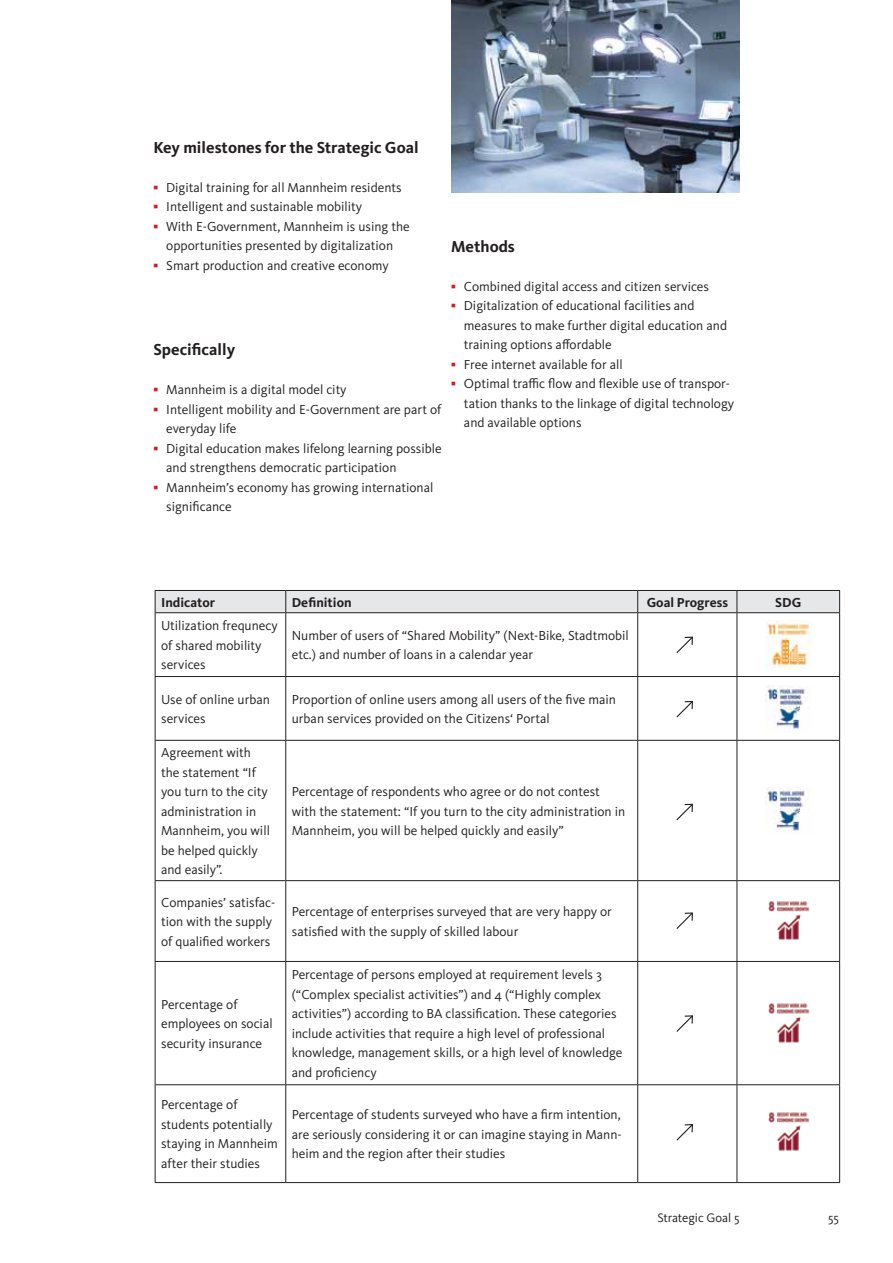
<style>
.page{position:relative;width:893px;height:1263px;background:#fff}
.page>*{position:absolute;margin:0;border:0;box-sizing:border-box;transform-origin:0 0}
.t1{font:700 16.5px "Kievit Pro";color:#231f20}
.t2{font:13.5px/19.5px "Kievit Pro";color:#231f20}
.t3{font:700 13.5px "Kievit Pro";color:#231f20}
.t4{font:12.75px "Kievit";color:#231f20}
.s1{font-family:"Arial";font-weight:700;color:#d71920}
</style>
<div class="page">
<div style="left:155px;top:590px;width:685px;height:22px;background:#e6e7e8"></div>
<hr style="left:155px;top:612px;width:131px;height:1px;background:#231f20">
<hr style="left:155px;top:613px;width:1px;height:63px;background:#231f20">
<hr style="left:286px;top:612px;width:352px;height:1px;background:#231f20">
<hr style="left:285px;top:613px;width:1px;height:63px;background:#231f20">
<hr style="left:638px;top:612px;width:99px;height:1px;background:#231f20">
<hr style="left:637px;top:613px;width:1px;height:63px;background:#231f20">
<hr style="left:737px;top:612px;width:103px;height:1px;background:#231f20">
<hr style="left:737px;top:613px;width:1px;height:63px;background:#231f20">
<hr style="left:839px;top:613px;width:1px;height:63px;background:#231f20">
<hr style="left:155px;top:676px;width:131px;height:1px;background:#231f20">
<hr style="left:155px;top:677px;width:1px;height:63px;background:#231f20">
<hr style="left:286px;top:676px;width:352px;height:1px;background:#231f20">
<hr style="left:285px;top:677px;width:1px;height:63px;background:#231f20">
<hr style="left:638px;top:676px;width:99px;height:1px;background:#231f20">
<hr style="left:637px;top:677px;width:1px;height:63px;background:#231f20">
<hr style="left:737px;top:676px;width:103px;height:1px;background:#231f20">
<hr style="left:737px;top:677px;width:1px;height:63px;background:#231f20">
<hr style="left:839px;top:677px;width:1px;height:63px;background:#231f20">
<hr style="left:155px;top:740px;width:131px;height:1px;background:#231f20">
<hr style="left:155px;top:741px;width:1px;height:139px;background:#231f20">
<hr style="left:286px;top:740px;width:352px;height:1px;background:#231f20">
<hr style="left:285px;top:741px;width:1px;height:139px;background:#231f20">
<hr style="left:638px;top:740px;width:99px;height:1px;background:#231f20">
<hr style="left:637px;top:741px;width:1px;height:139px;background:#231f20">
<hr style="left:737px;top:740px;width:103px;height:1px;background:#231f20">
<hr style="left:737px;top:741px;width:1px;height:139px;background:#231f20">
<hr style="left:839px;top:741px;width:1px;height:139px;background:#231f20">
<hr style="left:155px;top:880px;width:131px;height:1px;background:#231f20">
<hr style="left:155px;top:881px;width:1px;height:80px;background:#231f20">
<hr style="left:286px;top:880px;width:352px;height:1px;background:#231f20">
<hr style="left:285px;top:881px;width:1px;height:80px;background:#231f20">
<hr style="left:638px;top:880px;width:99px;height:1px;background:#231f20">
<hr style="left:637px;top:881px;width:1px;height:80px;background:#231f20">
<hr style="left:737px;top:880px;width:103px;height:1px;background:#231f20">
<hr style="left:737px;top:881px;width:1px;height:80px;background:#231f20">
<hr style="left:839px;top:881px;width:1px;height:80px;background:#231f20">
<hr style="left:155px;top:961px;width:131px;height:1px;background:#231f20">
<hr style="left:155px;top:962px;width:1px;height:122px;background:#231f20">
<hr style="left:286px;top:961px;width:352px;height:1px;background:#231f20">
<hr style="left:285px;top:962px;width:1px;height:122px;background:#231f20">
<hr style="left:638px;top:961px;width:99px;height:1px;background:#231f20">
<hr style="left:637px;top:962px;width:1px;height:122px;background:#231f20">
<hr style="left:737px;top:961px;width:103px;height:1px;background:#231f20">
<hr style="left:737px;top:962px;width:1px;height:122px;background:#231f20">
<hr style="left:839px;top:962px;width:1px;height:122px;background:#231f20">
<hr style="left:155px;top:1084px;width:131px;height:1px;background:#231f20">
<hr style="left:155px;top:1085px;width:1px;height:97px;background:#231f20">
<hr style="left:286px;top:1084px;width:352px;height:1px;background:#231f20">
<hr style="left:285px;top:1085px;width:1px;height:97px;background:#231f20">
<hr style="left:638px;top:1084px;width:99px;height:1px;background:#231f20">
<hr style="left:637px;top:1085px;width:1px;height:97px;background:#231f20">
<hr style="left:737px;top:1084px;width:103px;height:1px;background:#231f20">
<hr style="left:737px;top:1085px;width:1px;height:97px;background:#231f20">
<hr style="left:839px;top:1085px;width:1px;height:97px;background:#231f20">
<hr style="left:155px;top:1182px;width:131px;height:1px;background:#231f20">
<hr style="left:286px;top:1182px;width:352px;height:1px;background:#231f20">
<hr style="left:638px;top:1182px;width:99px;height:1px;background:#231f20">
<hr style="left:737px;top:1182px;width:103px;height:1px;background:#231f20">
<svg style="left:676px;top:636px;width:17px;height:17px"></svg>
<svg style="left:676px;top:700px;width:17px;height:18px"></svg>
<svg style="left:676px;top:803px;width:17px;height:18px"></svg>
<svg style="left:676px;top:912px;width:17px;height:17px"></svg>
<svg style="left:676px;top:1015px;width:17px;height:17px"></svg>
<svg style="left:676px;top:1124px;width:17px;height:17px"></svg>
<img style="left:451px;top:0;width:288px;height:193px">
<img style="left:765px;top:621px;width:48px;height:47px">
<img style="left:765px;top:685px;width:40px;height:44px">
<img style="left:765px;top:787px;width:40px;height:44px">
<img style="left:768px;top:901px;width:42px;height:39px">
<img style="left:768px;top:1003px;width:42px;height:40px">
<img style="left:768px;top:1112px;width:42px;height:39px">
<p class="t1" style="left:153px;top:137px;width:267px">Key milestones for the Strategic Goal</p>
<p class="t2" style="left:153px;top:177px;width:250px"><span class="s1">▪</span> Digital training for all Mannheim residents</p>
<p class="t2" style="left:153px;top:197px;width:210px"><span class="s1">▪</span> Intelligent and sustainable mobility</p>
<p class="t2" style="left:153px;top:216px;width:258px;text-align:center"><span class="s1">▪</span> With E-Government, Mannheim is using the opportunities presented by digitalization</p>
<p class="t2" style="left:154px;top:255px;width:237px"><span class="s1">▪</span> Smart production and creative economy</p>
<p class="t1" style="left:153px;top:340px;width:83px">Specifically</p>
<p class="t2" style="left:153px;top:380px;width:195px"><span class="s1">▪</span> Mannheim is a digital model city</p>
<p class="t2" style="left:166px;top:399px;width:277px;text-indent:-13px"><span class="s1">▪</span> Intelligent mobility and E-Government are part of everyday life</p>
<p class="t2" style="left:166px;top:438px;width:277px;text-indent:-13px"><span class="s1">▪</span> Digital education makes lifelong learning possible and strengthens democratic participation</p>
<p class="t2" style="left:166px;top:477px;width:269px;text-indent:-13px"><span class="s1">▪</span> Mannheim’s economy has growing international significance</p>
<p class="t1" style="left:451px;top:236px;width:65px">Methods</p>
<p class="t2" style="left:451px;top:276px;width:259px"><span class="s1">▪</span> Combined digital access and citizen services</p>
<p class="t2" style="left:464px;top:296px;width:265px;text-indent:-13px"><span class="s1">▪</span> Digitalization of educational facilities and measures to make further digital education and training options affordable</p>
<p class="t2" style="left:451px;top:354px;width:173px"><span class="s1">▪</span> Free internet available for all</p>
<p class="t2" style="left:464px;top:374px;width:272px;text-indent:-13px"><span class="s1">▪</span> Optimal traffic flow and flexible use of transpor&shy;tation thanks to the linkage of digital technology and available options</p>
<p class="t3" style="left:161px;top:594px;width:56px">Indicator</p>
<p class="t3" style="left:292px;top:594px;width:61px">Definition</p>
<p class="t3" style="left:647px;top:594px;width:83px">Goal Progress</p>
<p class="t3" style="left:775px;top:594px;width:28px">SDG</p>
<p class="t2" style="left:161px;top:616px;width:118px">Utilization frequnecy of shared mobility services</p>
<p class="t2" style="left:292px;top:626px;width:339px">Number of users of “Shared Mobility” (Next-Bike, Stadtmobil etc.) and number of loans in a calendar year</p>
<p class="t2" style="left:161px;top:689px;width:110px">Use of online urban services</p>
<p class="t2" style="left:292px;top:689px;width:326px">Proportion of online users among all users of the five main urban services provided on the Citizens‘ Portal</p>
<p class="t2" style="left:161px;top:743px;width:110px">Agreement with the statement “If you turn to the city administration in<br>Mannheim, you will be helped quickly and easily”.</p>
<p class="t2" style="left:292px;top:782px;width:335px">Percentage of respondents who agree or do not contest with the statement: “If you turn to the city administration in<br>Mannheim, you will be helped quickly and easily”</p>
<p class="t2" style="left:161px;top:892px;width:116px">Companies’ satisfac&shy;tion with the supply of qualified workers</p>
<p class="t2" style="left:292px;top:902px;width:322px">Percentage of enterprises surveyed that are very happy or satisfied with the supply of skilled labour</p>
<p class="t2" style="left:161px;top:994px;width:113px">Percentage of employees on social security insurance</p>
<p class="t2" style="left:292px;top:965px;width:332px">Percentage of persons employed at requirement levels 3 (“Complex specialist activities”) and 4 (“Highly complex activities”) according to BA classification. These categories include activities that require a high level of professional knowledge, management skills, or a high level of knowledge and proficiency</p>
<p class="t2" style="left:161px;top:1095px;width:118px">Percentage of students potentially staying in Mannheim after their studies</p>
<p class="t2" style="left:292px;top:1105px;width:331px;text-align:justify">Percentage of students surveyed who have a firm intention, are seriously considering it or can imagine staying in Mann&shy;heim and the region after their studies</p>
<p class="t4" style="left:657px;top:1211px;width:84px">Strategic Goal 5</p>
<p class="t4" style="left:828px;top:1211px;width:12px">55</p>
</div>
